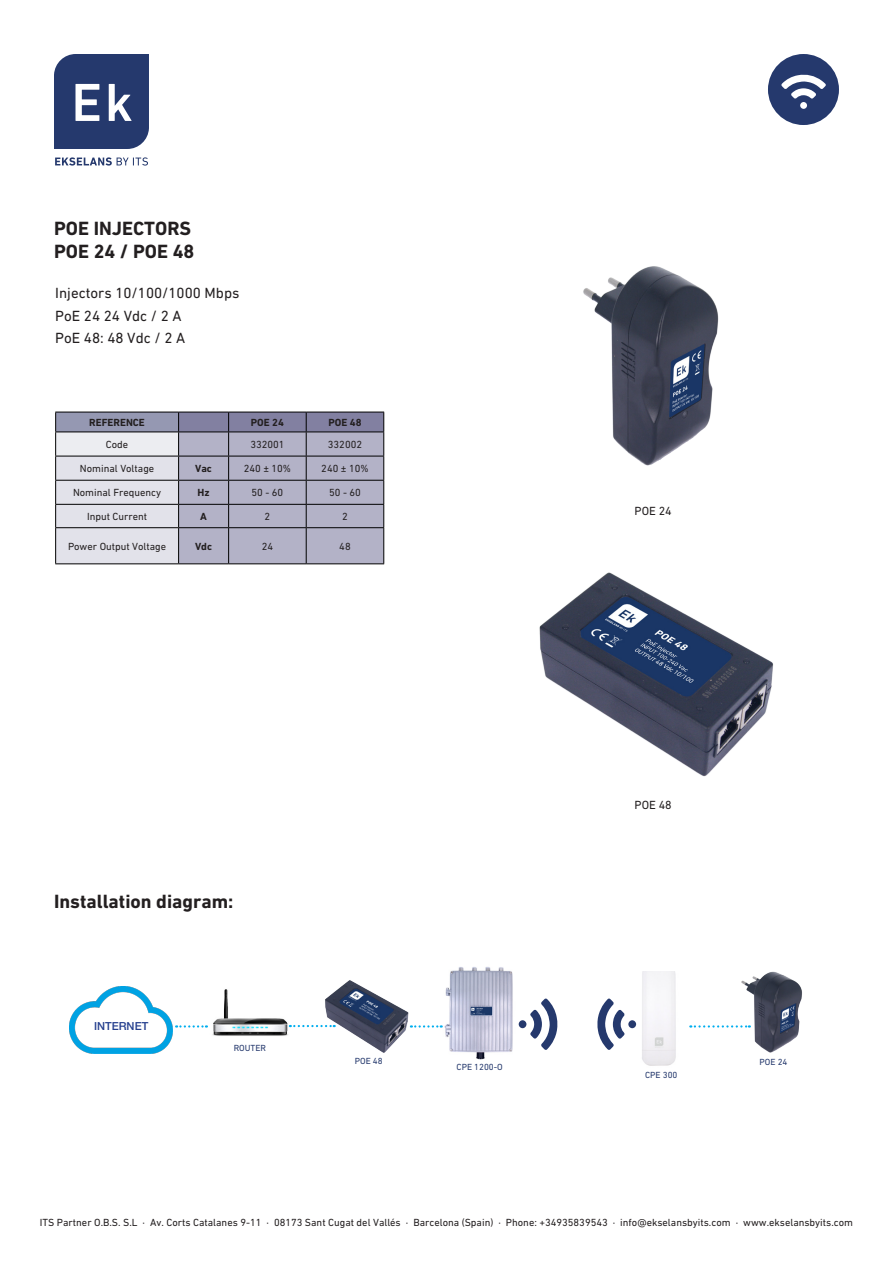
<style>
.page{position:relative;width:893px;height:1263px;background:#fff}
.page>*{position:absolute;margin:0;border:0;box-sizing:border-box;transform-origin:0 0}
.t1{font:700 19.5px "DIN Next LT Pro";color:#231f20}
.t2{font:15px "DIN Next LT Pro";color:#231f20}
.Table_Paragraph{font:12px "DIN Next LT Pro";color:#231f20}
.t3{font:500 11.1px "Helvetica Neue LT Std";color:#253f8e}
.t4{font:10.5px "DIN Next LT Pro";color:#231f20}
.t5{font:700 10.5px "DIN Next LT Pro";color:#231f20}
.t6{font:9px "DIN Next LT Pro";color:#25396d}
</style>
<div class="page">
<svg style="left:55px;top:412px;width:329px;height:151px;background:#b5b5c6"></svg>
<hr style="left:55px;top:527px;width:124px;height:1px;background:#000">
<hr style="left:55px;top:528px;width:1px;height:35px;background:#000">
<hr style="left:179px;top:527px;width:50px;height:1px;background:#000">
<hr style="left:178px;top:528px;width:1px;height:35px;background:#000">
<hr style="left:229px;top:527px;width:77px;height:1px;background:#000">
<hr style="left:228px;top:528px;width:1px;height:35px;background:#000">
<hr style="left:306px;top:527px;width:78px;height:1px;background:#000">
<hr style="left:306px;top:528px;width:1px;height:35px;background:#000">
<hr style="left:383px;top:528px;width:1px;height:35px;background:#000">
<hr style="left:55px;top:563px;width:124px;height:1px;background:#000">
<hr style="left:179px;top:563px;width:50px;height:1px;background:#000">
<hr style="left:229px;top:563px;width:77px;height:1px;background:#000">
<hr style="left:306px;top:563px;width:78px;height:1px;background:#000">
<svg style="left:54px;top:54px;width:95px;height:95px;background:#40527f"></svg>
<svg style="left:55px;top:157px;width:93px;height:9px"></svg>
<svg style="left:768px;top:54px;width:71px;height:71px"></svg>
<img style="left:583px;top:266px;width:136px;height:200px">
<img style="left:539px;top:572px;width:235px;height:205px">
<img style="left:440px;top:967px;width:79px;height:93px">
<img style="left:321px;top:980px;width:94px;height:73px">
<img style="left:69px;top:987px;width:104px;height:66px">
<img style="left:212px;top:989px;width:78px;height:47px">
<svg style="left:176px;top:1025px;width:31px;height:2px"></svg>
<svg style="left:290px;top:1025px;width:45px;height:2px"></svg>
<svg style="left:411px;top:1025px;width:31px;height:2px"></svg>
<svg style="left:690px;top:1025px;width:48px;height:2px"></svg>
<img style="left:636px;top:971px;width:40px;height:95px">
<img style="left:740px;top:971px;width:62px;height:82px">
<svg style="left:519px;top:998px;width:39px;height:52px"></svg>
<svg style="left:597px;top:998px;width:39px;height:52px"></svg>
<p class="t1" style="left:54px;top:217px;width:139px">POE INJECTORS</p>
<p class="t1" style="left:54px;top:240px;width:142px">POE 24 / POE 48</p>
<p class="t2" style="left:55px;top:285px;width:186px">Injectors 10/100/1000 Mbps</p>
<p class="t2" style="left:55px;top:307px;width:128px">PoE 24 24 Vdc / 2 A</p>
<p class="t2" style="left:55px;top:329px;width:131px">PoE 48: 48 Vdc / 2 A</p>
<p class="t5" style="left:89px;top:416px;width:57px">REFERENCE</p>
<p class="t5" style="left:251px;top:416px;width:35px">POE 24</p>
<p class="t5" style="left:328px;top:416px;width:35px">POE 48</p>
<p class="t4" style="left:106px;top:438px;width:24px">Code</p>
<p class="t4" style="left:250px;top:438px;width:36px">332001</p>
<p class="t4" style="left:328px;top:438px;width:36px">332002</p>
<p class="t4" style="left:80px;top:462px;width:76px">Nominal Voltage</p>
<p class="t5" style="left:195px;top:462px;width:18px">Vac</p>
<p class="t4" style="left:244px;top:462px;width:49px">240 ± 10%</p>
<p class="t4" style="left:321px;top:462px;width:49px">240 ± 10%</p>
<p class="t4" style="left:73px;top:487px;width:90px">Nominal Frequency</p>
<p class="t5" style="left:198px;top:486px;width:14px">Hz</p>
<p class="t4" style="left:251px;top:487px;width:33px">50 - 60</p>
<p class="t4" style="left:329px;top:487px;width:33px">50 - 60</p>
<p class="t4" style="left:87px;top:510px;width:62px">Input Current</p>
<p class="t5" style="left:200px;top:510px;width:8px">A</p>
<p class="t4" style="left:265px;top:510px;width:7px">2</p>
<p class="t4" style="left:342px;top:510px;width:7px">2</p>
<p class="t4" style="left:68px;top:540px;width:100px">Power Output Voltage</p>
<p class="t5" style="left:195px;top:540px;width:19px">Vdc</p>
<p class="t4" style="left:262px;top:540px;width:13px">24</p>
<p class="t4" style="left:339px;top:540px;width:13px">48</p>
<p class="t1" style="left:54px;top:890px;width:181px">Installation diagram:</p>
<p class="t3" style="left:94px;top:1019px;width:56px">INTERNET</p>
<p class="t6" style="left:234px;top:1043px;width:34px">ROUTER</p>
<p class="t6" style="left:355px;top:1056px;width:29px">POE 48</p>
<p class="t6" style="left:457px;top:1061px;width:48px">CPE 1200-O</p>
<p class="Table_Paragraph" style="left:635px;top:504px;width:39px">POE 24</p>
<p class="Table_Paragraph" style="left:635px;top:798px;width:39px">POE 48</p>
<p class="t6" style="left:645px;top:1070px;width:34px">CPE 300</p>
<p class="t6" style="left:760px;top:1057px;width:29px">POE 24</p>
<p class="t4" style="left:40px;top:1216px;width:815px">ITS Partner O.B.S. S.L · Av. Corts Catalanes 9-11 · 08173 Sant Cugat del Vallés · Barcelona (Spain) · Phone: +34935839543 · info@ekselansbyits.com · www.ekselansbyits.com</p>
</div>
